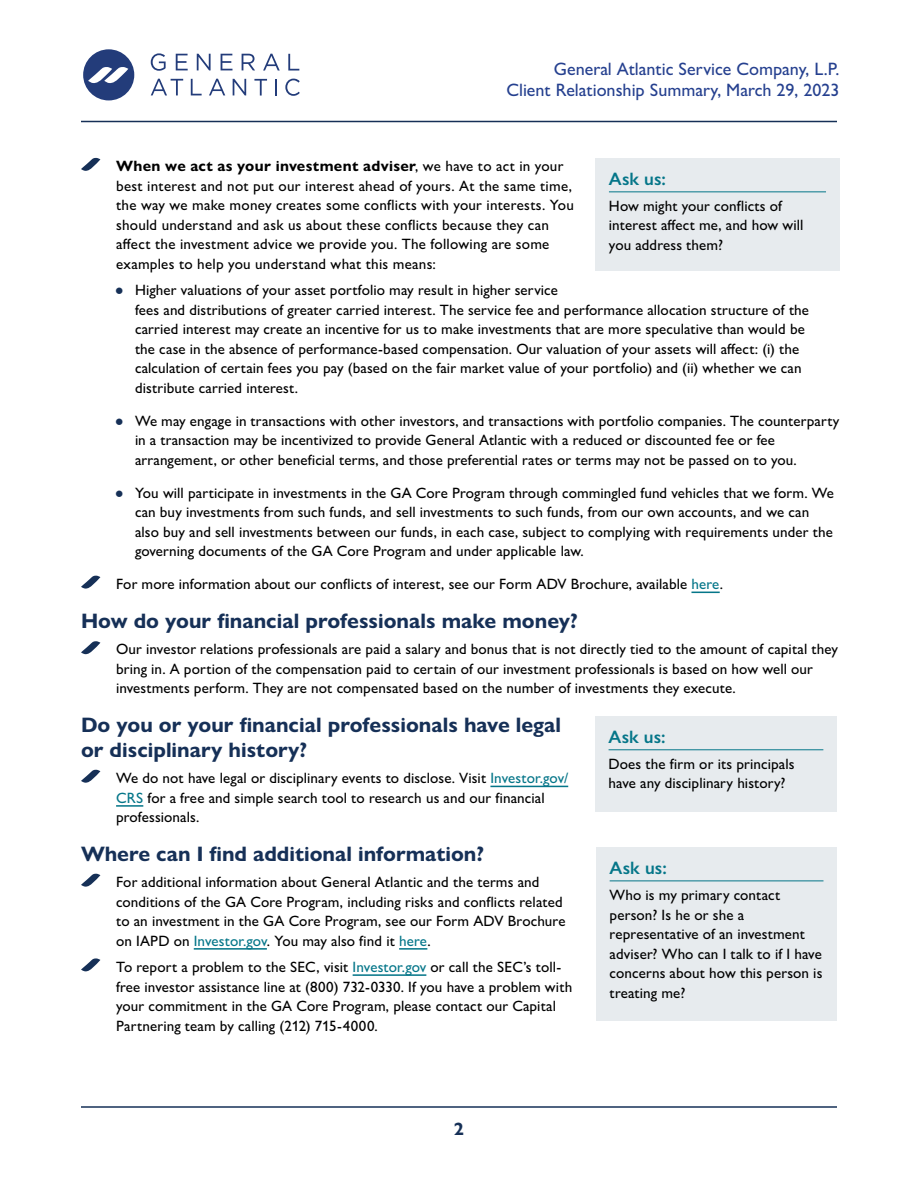
<style>
.page{position:relative;width:918px;height:1188px;background:#fff}
.page>*{position:absolute;margin:0;border:0;box-sizing:border-box;transform-origin:0 0}
.t1{font:700 21px/25.2px "Gill Sans Nova";color:#163057}
.t2{font:500 18px/21px "Gill Sans Nova";color:#25408f;text-align:right}
.t3{font:600 18px "Gill Sans Nova";letter-spacing:.005em;color:#057689}
.t4{font:700 18px "Gill Sans Nova";color:#163057}
.t5{font:500 15px/19.5px "Gill Sans Nova";letter-spacing:.005em;color:#000}
.s1{font-weight:700}
.s2{color:#163057}
.s3{color:#057689}
</style>
<div class="page">
<div style="left:83px;top:49px;width:51px;height:51px;background:#233c7a;border-radius:50%"></div>
<svg style="left:151px;top:53px;width:15px;height:18px"></svg>
<svg style="left:176px;top:54px;width:12px;height:16px"></svg>
<svg style="left:197px;top:54px;width:14px;height:16px"></svg>
<svg style="left:221px;top:54px;width:11px;height:16px"></svg>
<svg style="left:242px;top:54px;width:13px;height:16px"></svg>
<svg style="left:263px;top:54px;width:17px;height:17px"></svg>
<svg style="left:288px;top:54px;width:11px;height:17px"></svg>
<svg style="left:151px;top:79px;width:32px;height:16px"></svg>
<svg style="left:191px;top:79px;width:11px;height:16px"></svg>
<svg style="left:209px;top:79px;width:16px;height:16px"></svg>
<svg style="left:233px;top:79px;width:13px;height:16px"></svg>
<svg style="left:254px;top:79px;width:13px;height:17px"></svg>
<svg style="left:275px;top:79px;width:2px;height:17px"></svg>
<svg style="left:285px;top:79px;width:15px;height:17px"></svg>
<svg style="left:88px;top:67px;width:40px;height:16px"></svg>
<hr style="left:81px;top:1106px;width:756px;height:2px;background:#163057">
<hr style="left:81px;top:121px;width:756px;height:1px;background:#163057">
<svg style="left:691px;top:592px;width:29px;height:1px"></svg>
<hr style="left:490px;top:786px;width:78px;height:1px;background:#057689">
<hr style="left:116px;top:805px;width:27px;height:2px;background:#057689">
<hr style="left:194px;top:948px;width:73px;height:2px;background:#057689">
<hr style="left:399px;top:948px;width:28px;height:2px;background:#057689">
<hr style="left:353px;top:974px;width:73px;height:2px;background:#057689">
<svg style="left:81px;top:158px;width:19px;height:13px"></svg>
<svg style="left:81px;top:576px;width:19px;height:13px"></svg>
<svg style="left:81px;top:641px;width:19px;height:13px"></svg>
<svg style="left:81px;top:770px;width:19px;height:13px"></svg>
<svg style="left:81px;top:874px;width:19px;height:13px"></svg>
<svg style="left:81px;top:958px;width:19px;height:13px"></svg>
<div style="left:595px;top:158px;width:245px;height:113px;background:#e7ebee"></div>
<hr style="left:609px;top:191px;width:217px;height:1px;background:#057689">
<div style="left:595px;top:716px;width:242px;height:95px;background:#e7ebee"></div>
<hr style="left:609px;top:749px;width:214px;height:1px;background:#057689">
<div style="left:596px;top:847px;width:241px;height:173px;background:#e7ebee"></div>
<hr style="left:610px;top:881px;width:214px;height:1px;background:#057689">
<p class="t2" style="left:506px;top:59px;width:335px">General Atlantic Service Company, L.P.<br>Client Relationship Summary, March 29, 2023</p>
<p class="t5" style="left:116px;top:156px;width:459px"><span class="s1">When we act as your investment adviser</span>, we have to act in your best interest and not put our interest ahead of yours. At the same time, the way we make money creates some conflicts with your interests. You should understand and ask us about these conflicts because they can affect the investment advice we provide you. The following are some examples to help you understand what this means:</p>
<p class="t5" style="left:135px;top:280px;width:676px;text-indent:-20px"><span class="s2">●</span> Higher valuations of your asset portfolio may result in higher service<br>fees and distributions of greater carried interest. The service fee and performance allocation structure of the carried interest may create an incentive for us to make investments that are more speculative than would be the case in the absence of performance-based compensation. Our valuation of your assets will affect: (i) the calculation of certain fees you pay (based on the fair market value of your portfolio) and (ii) whether we can distribute carried interest.</p>
<p class="t5" style="left:135px;top:411px;width:706px;text-indent:-20px"><span class="s2">●</span> We may engage in transactions with other investors, and transactions with portfolio companies. The counterparty in a transaction may be incentivized to provide General Atlantic with a reduced or discounted fee or fee arrangement, or other beneficial terms, and those preferential rates or terms may not be passed on to you.</p>
<p class="t5" style="left:135px;top:483px;width:701px;text-indent:-20px"><span class="s2">●</span> You will participate in investments in the GA Core Program through commingled fund vehicles that we form. We can buy investments from such funds, and sell investments to such funds, from our own accounts, and we can also buy and sell investments between our funds, in each case, subject to complying with requirements under the governing documents of the GA Core Program and under applicable law.</p>
<p class="t5" style="left:116px;top:574px;width:608px">For more information about our conflicts of interest, see our Form ADV Brochure, available <span class="s3">here</span>.</p>
<h1 class="t1" style="left:81px;top:608px;width:498px">How do your financial professionals make money?</h1>
<p class="t5" style="left:116px;top:639px;width:724px">Our investor relations professionals are paid a salary and bonus that is not directly tied to the amount of capital they bring in. A portion of the compensation paid to certain of our investment professionals is based on how well our investments perform. They are not compensated based on the number of investments they execute.</p>
<h1 class="t1" style="left:81px;top:712px;width:482px">Do you or your financial professionals have legal or disciplinary history?</h1>
<p class="t5" style="left:116px;top:768px;width:454px">We do not have legal or disciplinary events to disclose. Visit <span class="s3">Investor.gov/<br>CRS</span> for a free and simple search tool to research us and our financial professionals.</p>
<h1 class="t1" style="left:81px;top:841px;width:405px">Where can I find additional information?</h1>
<p class="t5" style="left:116px;top:872px;width:451px">For additional information about General Atlantic and the terms and conditions of the GA Core Program, including risks and conflicts related to an investment in the GA Core Program, see our Form ADV Brochure on IAPD on <span class="s3">Investor.gov</span>. You may also find it <span class="s3">here</span>.</p>
<p class="t5" style="left:116px;top:957px;width:458px">To report a problem to the SEC, visit <span class="s3">Investor.gov</span> or call the SEC’s toll‐ free investor assistance line at (800) 732‐0330. If you have a problem with your commitment in the GA Core Program, please contact our Capital Partnering team by calling (212) 715-4000.</p>
<p class="t3" style="left:609px;top:168px;width:59px">Ask us:</p>
<p class="t5" style="left:609px;top:196px;width:196px">How might your conflicts of interest affect me, and how will you address them?</p>
<p class="t3" style="left:609px;top:725px;width:59px">Ask us:</p>
<p class="t5" style="left:609px;top:754px;width:188px">Does the firm or its principals have any disciplinary history?</p>
<p class="t3" style="left:610px;top:857px;width:59px">Ask us:</p>
<p class="t5" style="left:610px;top:885px;width:214px">Who is my primary contact person? Is he or she a representative of an investment adviser? Who can I talk to if I have concerns about how this person is treating me?</p>
<p class="t4" style="left:454px;top:1118px;width:12px">2</p>
</div>
